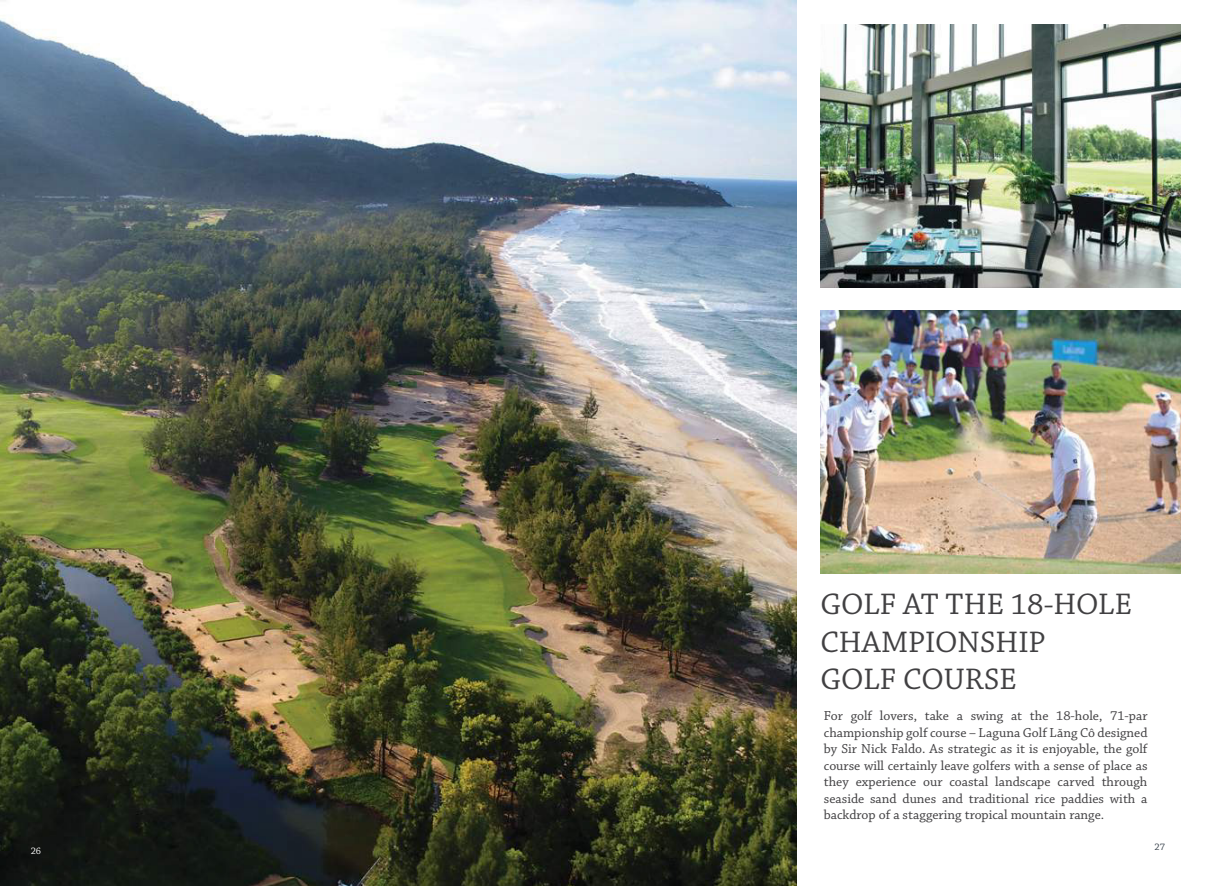
<style>
.page{position:relative;width:1205px;height:886px;background:#fff}
.page>*{position:absolute;margin:0;border:0;box-sizing:border-box;transform-origin:0 0}
.t1{font:31.25px/37.5px "Chaparral Pro";color:#414042}
.t2{font:13.75px/16.5px "Chaparral Pro";color:#414042;text-align:justify}
.t3{font:10px "Chaparral Pro";color:#fff}
.t4{font:10px "Chaparral Pro";color:#343e48}
</style>
<div class="page">
<img style="left:0;top:1px;width:796px;height:885px">
<img style="left:820px;top:24px;width:360px;height:263px">
<img style="left:820px;top:311px;width:360px;height:263px">
<p class="t3" style="left:31px;top:845px;width:12px">26</p>
<h1 class="t1" style="left:820px;top:587px;width:313px">GOLF AT THE 18-HOLE<br>CHAMPIONSHIP<br>GOLF COURSE</h1>
<p class="t2" style="left:824px;top:708px;width:325px">For golf lovers, take a swing at the 18-hole, 71-par championship golf course – Laguna Golf Lăng Cô designed by Sir Nick Faldo. As strategic as it is enjoyable, the golf course will certainly leave golfers with a sense of place as they experience our coastal landscape carved through seaside sand dunes and traditional rice paddies with a backdrop of a staggering tropical mountain range.</p>
<p class="t4" style="left:1154px;top:841px;width:12px">27</p>
</div>
